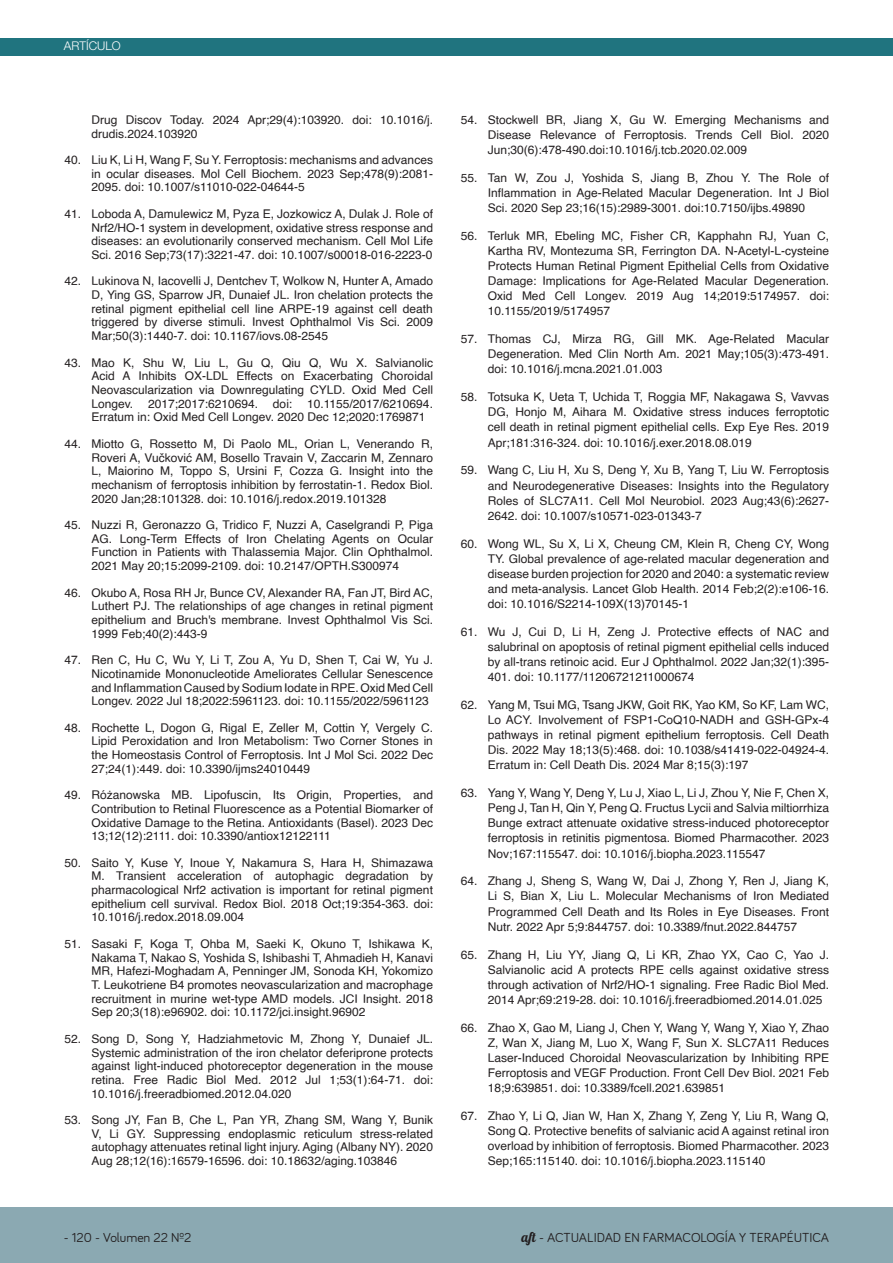
<style>
.page{position:relative;width:893px;height:1263px;background:#fff}
.page>*{position:absolute;margin:0;border:0;box-sizing:border-box;transform-origin:0 0}
.NUMERACIÓN{font:13.5px "Bariol";color:#231f20}
.t1{font:12px/13.6px "Helvetica";color:#231f20;text-align:justify}
.t2{font:300 12px "Helvetica Neue";color:#fff}
.s1{font-family:"Lobster 1.4"}
</style>
<div class="page">
<div style="left:0;top:1208px;width:893px;height:55px;background:#8ba9b2"></div>
<div style="left:0;top:38px;width:893px;height:17px;background:#20747f"></div>
<p class="t2" style="left:64px;top:38px;width:58px">ARTÍCULO</p>
<p class="t1" style="left:91px;top:113px;width:343px">Drug Discov Today. 2024 Apr;29(4):103920. doi: 10.1016/j. drudis.2024.103920</p>
<p class="t1" style="left:91px;top:153px;width:343px;text-indent:-27px">40. Liu K, Li H, Wang F, Su Y. Ferroptosis: mechanisms and advances in ocular diseases. Mol Cell Biochem. 2023 Sep;478(9):2081- 2095. doi: 10.1007/s11010-022-04644-5</p>
<p class="t1" style="left:91px;top:207px;width:343px;text-indent:-27px">41. Loboda A, Damulewicz M, Pyza E, Jozkowicz A, Dulak J. Role of Nrf2/HO-1 system in development, oxidative stress response and diseases: an evolutionarily conserved mechanism. Cell Mol Life Sci. 2016 Sep;73(17):3221-47. doi: 10.1007/s00018-016-2223-0</p>
<p class="t1" style="left:91px;top:275px;width:343px;text-indent:-27px">42. Lukinova N, Iacovelli J, Dentchev T, Wolkow N, Hunter A, Amado D, Ying GS, Sparrow JR, Dunaief JL. Iron chelation protects the retinal pigment epithelial cell line ARPE-19 against cell death triggered by diverse stimuli. Invest Ophthalmol Vis Sci. 2009<br>Mar;50(3):1440-7. doi: 10.1167/iovs.08-2545</p>
<p class="t1" style="left:91px;top:356px;width:343px;text-indent:-27px">43. Mao K, Shu W, Liu L, Gu Q, Qiu Q, Wu X. Salvianolic Acid A Inhibits OX-LDL Effects on Exacerbating Choroidal Neovascularization via Downregulating CYLD. Oxid Med Cell Longev. 2017;2017:6210694. doi: 10.1155/2017/6210694.<br>Erratum in: Oxid Med Cell Longev. 2020 Dec 12;2020:1769871</p>
<p class="t1" style="left:91px;top:437px;width:343px;text-indent:-27px">44. Miotto G, Rossetto M, Di Paolo ML, Orian L, Venerando R, Roveri A, Vučković AM, Bosello Travain V, Zaccarin M, Zennaro L, Maiorino M, Toppo S, Ursini F, Cozza G. Insight into the mechanism of ferroptosis inhibition by ferrostatin-1. Redox Biol.<br>2020 Jan;28:101328. doi: 10.1016/j.redox.2019.101328</p>
<p class="t1" style="left:91px;top:518px;width:343px;text-indent:-27px">45. Nuzzi R, Geronazzo G, Tridico F, Nuzzi A, Caselgrandi P, Piga AG. Long-Term Effects of Iron Chelating Agents on Ocular Function in Patients with Thalassemia Major. Clin Ophthalmol.<br>2021 May 20;15:2099-2109. doi: 10.2147/OPTH.S300974</p>
<p class="t1" style="left:91px;top:586px;width:343px;text-indent:-27px">46. Okubo A, Rosa RH Jr, Bunce CV, Alexander RA, Fan JT, Bird AC, Luthert PJ. The relationships of age changes in retinal pigment epithelium and Bruch's membrane. Invest Ophthalmol Vis Sci.<br>1999 Feb;40(2):443-9</p>
<p class="t1" style="left:91px;top:653px;width:343px;text-indent:-27px">47. Ren C, Hu C, Wu Y, Li T, Zou A, Yu D, Shen T, Cai W, Yu J.<br>Nicotinamide Mononucleotide Ameliorates Cellular Senescence and Inflammation Caused by Sodium Iodate in RPE. Oxid Med Cell Longev. 2022 Jul 18;2022:5961123. doi: 10.1155/2022/5961123</p>
<p class="t1" style="left:91px;top:721px;width:343px;text-indent:-27px">48. Rochette L, Dogon G, Rigal E, Zeller M, Cottin Y, Vergely C.<br>Lipid Peroxidation and Iron Metabolism: Two Corner Stones in the Homeostasis Control of Ferroptosis. Int J Mol Sci. 2022 Dec 27;24(1):449. doi: 10.3390/ijms24010449</p>
<p class="t1" style="left:91px;top:788px;width:343px;text-indent:-27px">49. Różanowska MB. Lipofuscin, Its Origin, Properties, and Contribution to Retinal Fluorescence as a Potential Biomarker of Oxidative Damage to the Retina. Antioxidants (Basel). 2023 Dec 13;12(12):2111. doi: 10.3390/antiox12122111</p>
<p class="t1" style="left:91px;top:856px;width:343px;text-indent:-27px">50. Saito Y, Kuse Y, Inoue Y, Nakamura S, Hara H, Shimazawa M. Transient acceleration of autophagic degradation by pharmacological Nrf2 activation is important for retinal pigment epithelium cell survival. Redox Biol. 2018 Oct;19:354-363. doi:<br>10.1016/j.redox.2018.09.004</p>
<p class="t1" style="left:91px;top:937px;width:343px;text-indent:-27px">51. Sasaki F, Koga T, Ohba M, Saeki K, Okuno T, Ishikawa K, Nakama T, Nakao S, Yoshida S, Ishibashi T, Ahmadieh H, Kanavi MR, Hafezi-Moghadam A, Penninger JM, Sonoda KH, Yokomizo T. Leukotriene B4 promotes neovascularization and macrophage recruitment in murine wet-type AMD models. JCI Insight. 2018<br>Sep 20;3(18):e96902. doi: 10.1172/jci.insight.96902</p>
<p class="t1" style="left:91px;top:1032px;width:343px;text-indent:-27px">52. Song D, Song Y, Hadziahmetovic M, Zhong Y, Dunaief JL.<br>Systemic administration of the iron chelator deferiprone protects against light-induced photoreceptor degeneration in the mouse retina. Free Radic Biol Med. 2012 Jul 1;53(1):64-71. doi:<br>10.1016/j.freeradbiomed.2012.04.020</p>
<p class="t1" style="left:91px;top:1113px;width:343px;text-indent:-27px">53. Song JY, Fan B, Che L, Pan YR, Zhang SM, Wang Y, Bunik V, Li GY. Suppressing endoplasmic reticulum stress-related autophagy attenuates retinal light injury. Aging (Albany NY). 2020<br>Aug 28;12(16):16579-16596. doi: 10.18632/aging.103846</p>
<p class="t1" style="left:488px;top:112px;width:343px;line-height:15.1px;text-indent:-27px">54. Stockwell BR, Jiang X, Gu W. Emerging Mechanisms and Disease Relevance of Ferroptosis. Trends Cell Biol. 2020<br>Jun;30(6):478-490.doi:10.1016/j.tcb.2020.02.009</p>
<p class="t1" style="left:488px;top:170px;width:343px;line-height:15.1px;text-indent:-27px">55. Tan W, Zou J, Yoshida S, Jiang B, Zhou Y. The Role of Inflammation in Age-Related Macular Degeneration. Int J Biol Sci. 2020 Sep 23;16(15):2989-3001. doi:10.7150/ijbs.49890</p>
<p class="t1" style="left:488px;top:228px;width:343px;line-height:15.1px;text-indent:-27px">56. Terluk MR, Ebeling MC, Fisher CR, Kapphahn RJ, Yuan C, Kartha RV, Montezuma SR, Ferrington DA. N-Acetyl-L-cysteine Protects Human Retinal Pigment Epithelial Cells from Oxidative Damage: Implications for Age-Related Macular Degeneration.<br>Oxid Med Cell Longev. 2019 Aug 14;2019:5174957. doi:<br>10.1155/2019/5174957</p>
<p class="t1" style="left:488px;top:332px;width:343px;line-height:15.1px;text-indent:-27px">57. Thomas CJ, Mirza RG, Gill MK. Age-Related Macular Degeneration. Med Clin North Am. 2021 May;105(3):473-491. doi: 10.1016/j.mcna.2021.01.003</p>
<p class="t1" style="left:488px;top:390px;width:343px;line-height:15.1px;text-indent:-27px">58. Totsuka K, Ueta T, Uchida T, Roggia MF, Nakagawa S, Vavvas DG, Honjo M, Aihara M. Oxidative stress induces ferroptotic cell death in retinal pigment epithelial cells. Exp Eye Res. 2019<br>Apr;181:316-324. doi: 10.1016/j.exer.2018.08.019</p>
<p class="t1" style="left:488px;top:463px;width:343px;line-height:15.1px;text-indent:-27px">59. Wang C, Liu H, Xu S, Deng Y, Xu B, Yang T, Liu W. Ferroptosis and Neurodegenerative Diseases: Insights into the Regulatory Roles of SLC7A11. Cell Mol Neurobiol. 2023 Aug;43(6):2627- 2642. doi: 10.1007/s10571-023-01343-7</p>
<p class="t1" style="left:488px;top:536px;width:343px;line-height:15.1px;text-indent:-27px">60. Wong WL, Su X, Li X, Cheung CM, Klein R, Cheng CY, Wong TY. Global prevalence of age-related macular degeneration and disease burden projection for 2020 and 2040: a systematic review and meta-analysis. Lancet Glob Health. 2014 Feb;2(2):e106-16. doi: 10.1016/S2214-109X(13)70145-1</p>
<p class="t1" style="left:488px;top:624px;width:343px;line-height:15.1px;text-indent:-27px">61. Wu J, Cui D, Li H, Zeng J. Protective effects of NAC and salubrinal on apoptosis of retinal pigment epithelial cells induced by all-trans retinoic acid. Eur J Ophthalmol. 2022 Jan;32(1):395- 401. doi: 10.1177/11206721211000674</p>
<p class="t1" style="left:488px;top:697px;width:343px;line-height:15.1px;text-indent:-27px">62. Yang M, Tsui MG, Tsang JKW, Goit RK, Yao KM, So KF, Lam WC, Lo ACY. Involvement of FSP1-CoQ10-NADH and GSH-GPx-4 pathways in retinal pigment epithelium ferroptosis. Cell Death Dis. 2022 May 18;13(5):468. doi: 10.1038/s41419-022-04924-4.<br>Erratum in: Cell Death Dis. 2024 Mar 8;15(3):197</p>
<p class="t1" style="left:488px;top:786px;width:343px;line-height:15.1px;text-indent:-27px">63. Yang Y, Wang Y, Deng Y, Lu J, Xiao L, Li J, Zhou Y, Nie F, Chen X, Peng J, Tan H, Qin Y, Peng Q. Fructus Lycii and Salvia miltiorrhiza Bunge extract attenuate oxidative stress-induced photoreceptor ferroptosis in retinitis pigmentosa. Biomed Pharmacother. 2023<br>Nov;167:115547. doi: 10.1016/j.biopha.2023.115547</p>
<p class="t1" style="left:488px;top:874px;width:343px;line-height:15.1px;text-indent:-27px">64. Zhang J, Sheng S, Wang W, Dai J, Zhong Y, Ren J, Jiang K, Li S, Bian X, Liu L. Molecular Mechanisms of Iron Mediated Programmed Cell Death and Its Roles in Eye Diseases. Front Nutr. 2022 Apr 5;9:844757. doi: 10.3389/fnut.2022.844757</p>
<p class="t1" style="left:488px;top:947px;width:343px;line-height:15.1px;text-indent:-27px">65. Zhang H, Liu YY, Jiang Q, Li KR, Zhao YX, Cao C, Yao J.<br>Salvianolic acid A protects RPE cells against oxidative stress through activation of Nrf2/HO-1 signaling. Free Radic Biol Med.<br>2014 Apr;69:219-28. doi: 10.1016/j.freeradbiomed.2014.01.025</p>
<p class="t1" style="left:488px;top:1020px;width:343px;line-height:15.1px;text-indent:-27px">66. Zhao X, Gao M, Liang J, Chen Y, Wang Y, Wang Y, Xiao Y, Zhao Z, Wan X, Jiang M, Luo X, Wang F, Sun X. SLC7A11 Reduces Laser-Induced Choroidal Neovascularization by Inhibiting RPE Ferroptosis and VEGF Production. Front Cell Dev Biol. 2021 Feb 18;9:639851. doi: 10.3389/fcell.2021.639851</p>
<p class="t1" style="left:488px;top:1108px;width:343px;line-height:15.1px;text-indent:-27px">67. Zhao Y, Li Q, Jian W, Han X, Zhang Y, Zeng Y, Liu R, Wang Q, Song Q. Protective benefits of salvianic acid A against retinal iron overload by inhibition of ferroptosis. Biomed Pharmacother. 2023<br>Sep;165:115140. doi: 10.1016/j.biopha.2023.115140</p>
<p class="NUMERACIÓN" style="left:64px;top:1230px;width:129px">- 120 - Volumen 22 Nº2</p>
<p class="NUMERACIÓN" style="left:522px;top:1230px;width:309px"><span class="s1">aft</span> - ACTUALIDAD EN FARMACOLOGÍA Y TERAPÉUTICA</p>
</div>
